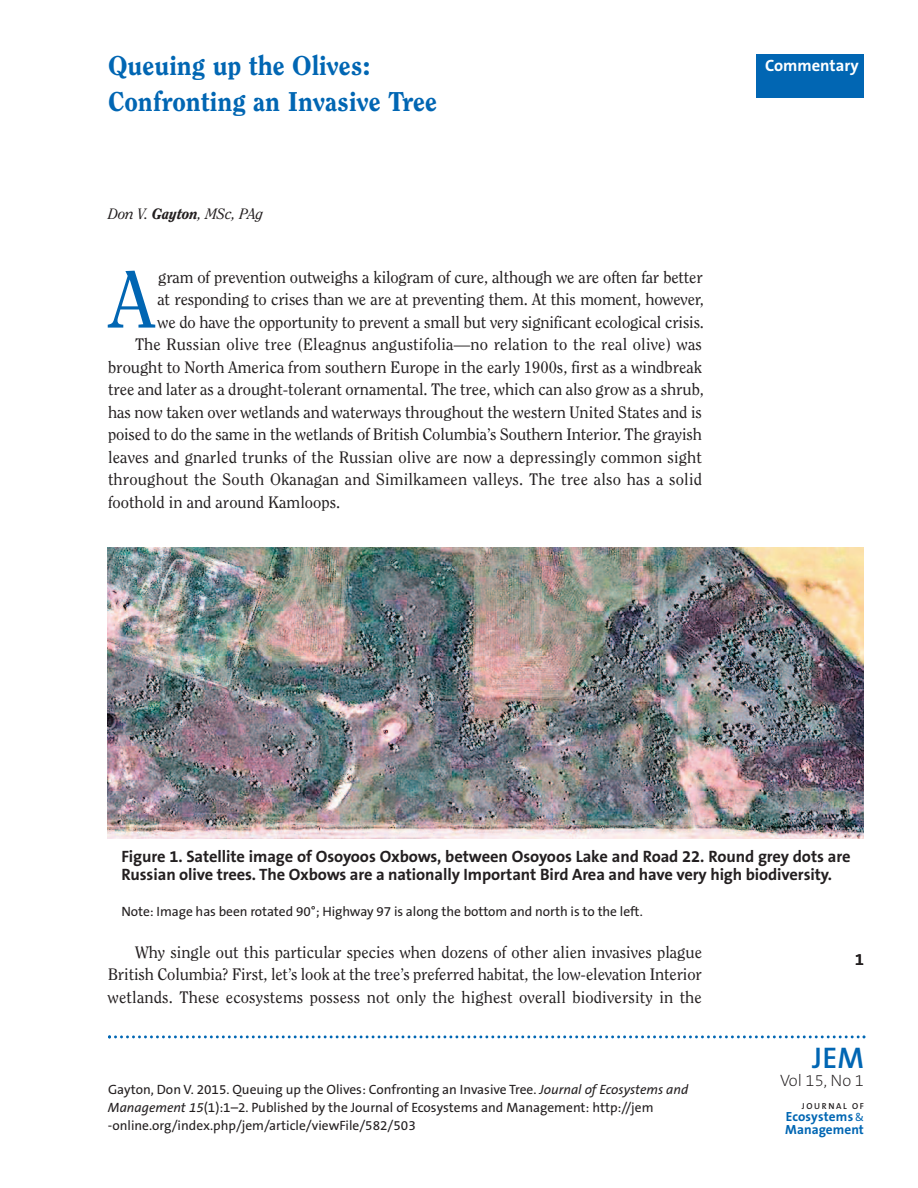
<style>
.page{position:relative;width:918px;height:1188px;background:#fff}
.page>*{position:absolute;margin:0;border:0;box-sizing:border-box;transform-origin:0 0}
.t1{font:80.7px "Clearface";color:#0166b3}
.t2{font:600 30px "The Sans B6";color:#0166b3}
.t3{font:800 27px/36px "Clearface";color:#0166b3}
.t4{font:16.5px/22.5px "Clearface";color:#231f20;text-align:justify}
.t5{font:700 16.5px/18px "The Sans B7";letter-spacing:-.005em;color:#231f20}
.t6{font:700 16.5px "The Sans B7";color:#fff}
.t7{font:200 16.5px "The Sans B2";color:#231f20}
.t8{font:600 16.5px "The Sans B6";color:#231f20}
.t9{font:italic 15px "Clearface";color:#231f20}
.t10{font:13.5px/18px "The Sans B5 Plain";color:#231f20}
.t11{font:700 13.35px/12.5px "The Sans B7";letter-spacing:.005em;color:#0166b3}
.t12{font:600 8.7px "The Sans B6";letter-spacing:.185em;color:#231f20}
.s1{font-weight:800}
.s2{font-style:italic}
.s3{font-family:"The Sans B5 Plain";font-weight:400;font-size:11.1px}
</style>
<div class="page">
<div style="left:756px;top:54px;width:108px;height:43px;background:#0166b3"></div>
<svg style="left:108px;top:1035px;width:758px;height:3px"></svg>
<img style="left:108px;top:547px;width:756px;height:291px">
<h3 class="t3" style="left:108px;top:49px;width:331px">Queuing up the Olives:<br>Confronting an Invasive Tree</h3>
<p class="t9" style="left:108px;top:207px;width:157px">Don V. <span class="s1">Gayton</span>, MSc, PAg</p>
<h1 class="t1" style="left:110px;top:267px;width:46px">A</h1>
<p class="t4" style="left:158px;top:267px;width:546px">gram of prevention outweighs a kilogram of cure, although we are often far better</p>
<p class="t4" style="left:158px;top:289px;width:548px">at responding to crises than we are at preventing them. At this moment, however,</p>
<p class="t4" style="left:158px;top:312px;width:548px">we do have the opportunity to prevent a small but very significant ecological crisis.</p>
<p class="t4" style="left:135px;top:334px;width:568px">The Russian olive tree (Eleagnus angustifolia—no relation to the real olive) was</p>
<p class="t4" style="left:108px;top:357px;width:595px">brought to North America from southern Europe in the early 1900s, first as a windbreak</p>
<p class="t4" style="left:108px;top:379px;width:598px">tree and later as a drought-tolerant ornamental. The tree, which can also grow as a shrub,</p>
<p class="t4" style="left:108px;top:402px;width:596px">has now taken over wetlands and waterways throughout the western United States and is</p>
<p class="t4" style="left:108px;top:424px;width:596px">poised to do the same in the wetlands of British Columbia’s Southern Interior. The grayish</p>
<p class="t4" style="left:108px;top:447px;width:596px">leaves and gnarled trunks of the Russian olive are now a depressingly common sight</p>
<p class="t4" style="left:108px;top:469px;width:595px">throughout the South Okanagan and Similkameen valleys. The tree also has a solid</p>
<p class="t4" style="left:108px;top:492px;width:234px">foothold in and around Kamloops.</p>
<p class="t6" style="left:765px;top:57px;width:95px">Commentary</p>
<p class="t5" style="left:122px;top:848px;width:731px">Figure 1. Satellite image of Osoyoos Oxbows, between Osoyoos Lake and Road 22. Round grey dots are<br>Russian olive trees. The Oxbows are a nationally Important Bird Area and have very high biodiversity.</p>
<p class="t10" style="left:122px;top:903px;width:523px">Note: Image has been rotated 90°; Highway 97 is along the bottom and north is to the left.</p>
<p class="t4" style="left:108px;top:942px;width:596px;text-indent:27px">Why single out this particular species when dozens of other alien invasives plague British Columbia? First, let’s look at the tree’s preferred habitat, the low-elevation Interior wetlands. These ecosystems possess not only the highest overall biodiversity in the</p>
<p class="t10" style="left:108px;top:1081px;width:582px">Gayton, Don V. 2015. Queuing up the Olives: Confronting an Invasive Tree. <span class="s2">Journal of Ecosystems and<br>Management 15</span>(1):1–2. Published by the Journal of Ecosystems and Management: http://jem -online.org/index.php/jem/article/viewFile/582/503</p>
<p class="t8" style="left:855px;top:951px;width:11px">1</p>
<h2 class="t2" style="left:812px;top:1043px;width:53px">JEM</h2>
<p class="t7" style="left:780px;top:1072px;width:85px">Vol 15, No 1</p>
<p class="t12" style="left:802px;top:1101px;width:63px">JOURNAL OF</p>
<p class="t11" style="left:785px;top:1111px;width:80px">Ecosystems <span class="s3">&amp;<br></span>Management</p>
</div>
